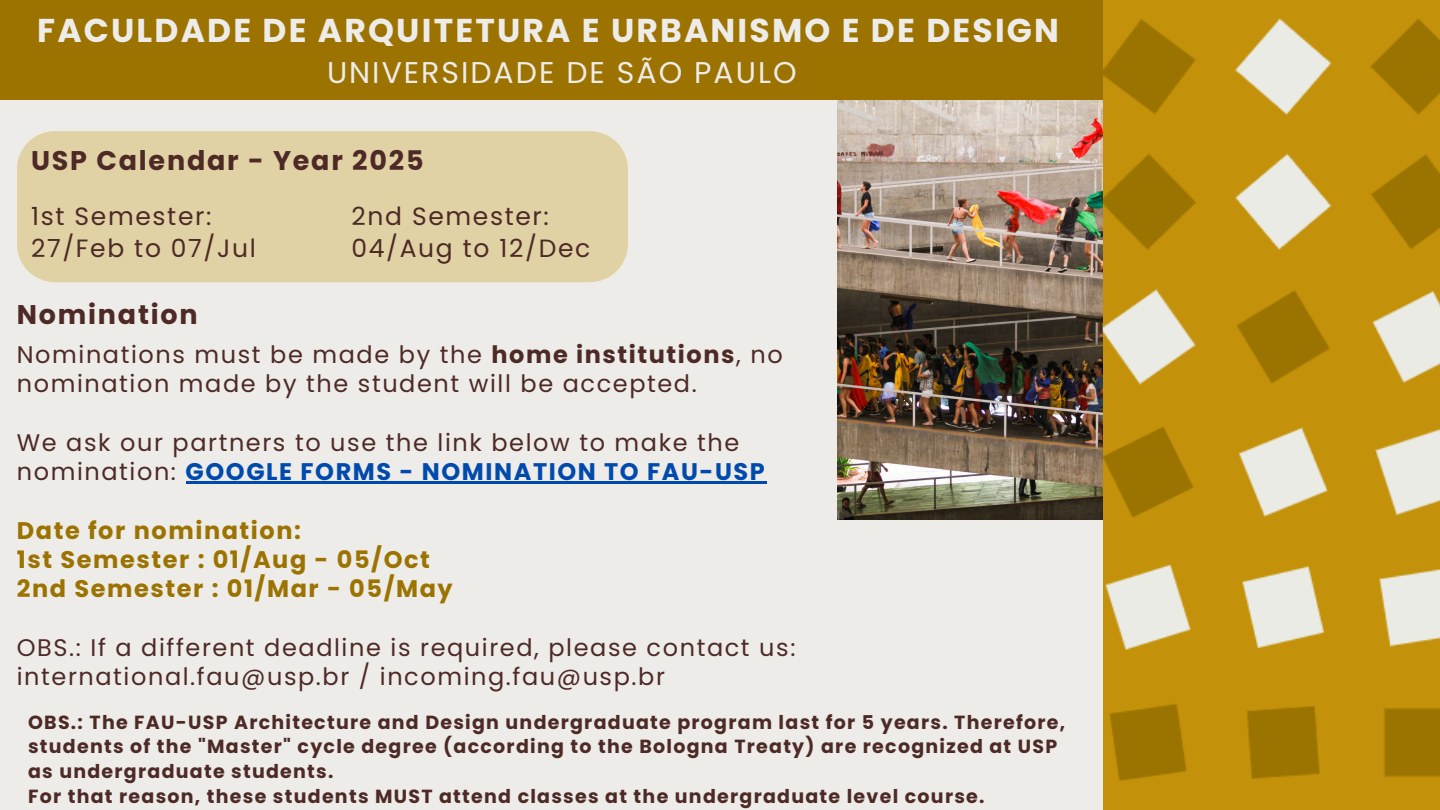
<style>
.page{position:relative;width:1440px;height:810px;background:#edece8}
.page>*{position:absolute;margin:0;border:0;box-sizing:border-box;transform-origin:0 0}
.t1{font:700 33px "Poppins";letter-spacing:.065em;color:#edece8}
.t2{font:30px "Poppins";letter-spacing:.065em;color:#edece8}
.t3{font:700 27px "Poppins";letter-spacing:.065em;color:#4e2a27}
.t4{font:25px/32.2px "Poppins";letter-spacing:.065em;color:#4e2a27}
.t5{font:24px/29.2px "Poppins";letter-spacing:.065em;color:#4e2a27}
.t6{font:700 24px/29.2px "Poppins";letter-spacing:.065em;color:#9c7301}
.t7{font:700 19px/24.8px "Poppins";letter-spacing:.065em;color:#4e2a27}
.s1{font-weight:700}
.s2{font-weight:700;color:#004aad}
</style>
<div class="page">
<img style="left:837px;top:100px;width:267px;height:420px">
<div style="left:17px;top:131px;width:611px;height:151px;background:#e1d2a5"></div>
<div style="left:0;top:0;width:1440px;height:100px;background:#9c7301"></div>
<img style="left:1104px;top:0;width:336px;height:810px">
<hr style="left:186px;top:482px;width:580px;height:2px;background:#004aad">
<h5 class="t1" style="left:37px;top:7px;width:1023px">FACULDADE DE ARQUITETURA E URBANISMO E DE DESIGN</h5>
<h6 class="t2" style="left:327px;top:52px;width:471px">UNIVERSIDADE DE SÃO PAULO</h6>
<h2 class="t3" style="left:31px;top:141px;width:394px">USP Calendar - Year 2025</h2>
<p class="t4" style="left:31px;top:200px;width:226px">1st Semester:<br>27/Feb to 07/Jul</p>
<h3 class="t4" style="left:352px;top:200px;width:240px">2nd Semester:<br>04/Aug to 12/Dec</h3>
<h6 class="t3" style="left:17px;top:296px;width:182px">Nomination</h6>
<p class="t5" style="left:17px;top:340px;width:768px">Nominations must be made by the <span class="s1">home institutions</span>, no nomination made by the student will be accepted.</p>
<p class="t5" style="left:17px;top:428px;width:750px">We ask our partners to use the link below to make the nomination: <span class="s2">GOOGLE FORMS - NOMINATION TO FAU-USP</span></p>
<h3 class="t6" style="left:17px;top:516px;width:437px">Date for nomination:<br>1st Semester : 01/Aug - 05/Oct<br>2nd Semester : 01/Mar - 05/May</h3>
<h6 class="t5" style="left:17px;top:633px;width:780px">OBS.: If a different deadline is required, please contact us: international.fau@usp.br / incoming.fau@usp.br</h6>
<p class="t7" style="left:28px;top:710px;width:1039px">OBS.: The FAU-USP Architecture and Design undergraduate program last for 5 years. Therefore, students of the "Master" cycle degree (according to the Bologna Treaty) are recognized at USP as undergraduate students.</p>
<p class="t7" style="left:28px;top:784px;width:958px">For that reason, these students MUST attend classes at the undergraduate level course.</p>
</div>
